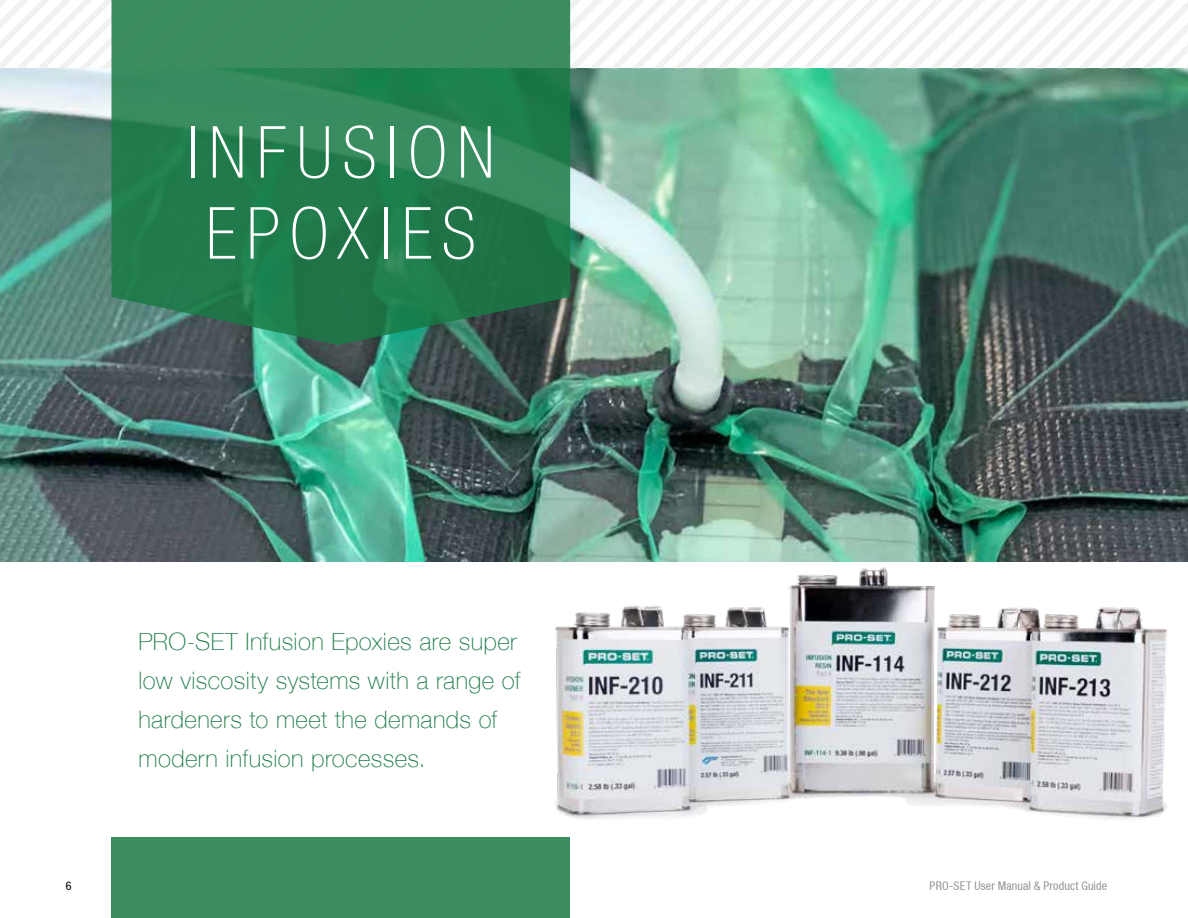
<style>
.page{position:relative;width:1188px;height:918px;background:#fff}
.page>*{position:absolute;margin:0;border:0;box-sizing:border-box;transform-origin:0 0}
.t1{font:100 condensed 72px/81px "Helvetica Neue LT";letter-spacing:.14em;color:#fff}
.t2{font:100 24px/39px "Helvetica Neue LT";letter-spacing:.015em;color:#197a45}
.t3{font:condensed 12px "Helvetica Neue LT";letter-spacing:.01em;color:#939598}
.t4{font:condensed 12px "Helvetica Neue LT";color:#000}
</style>
<div class="page">
<img style="left:0;top:68px;width:1188px;height:494px">
<svg style="left:0;top:0;width:1188px;height:68px"></svg>
<img style="left:510px;top:477px;width:678px;height:343px">
<div style="left:112px;top:837px;width:458px;height:81px;background:#3c8e61"></div>
<svg style="left:112px;top:0;width:458px;height:345px;background:#2b7f54"></svg>
<h1 class="t1" style="left:187px;top:111px;width:309px">INFUSION<br>EPOXIES</h1>
<p class="t2" style="left:139px;top:622px;width:384px">PRO-SET Infusion Epoxies are super low viscosity systems with a range of hardeners to meet the demands of modern infusion processes.</p>
<p class="t4" style="left:66px;top:879px;width:7px">6</p>
<p class="t3" style="left:930px;top:879px;width:179px">PRO-SET User Manual &amp; Product Guide</p>
</div>
